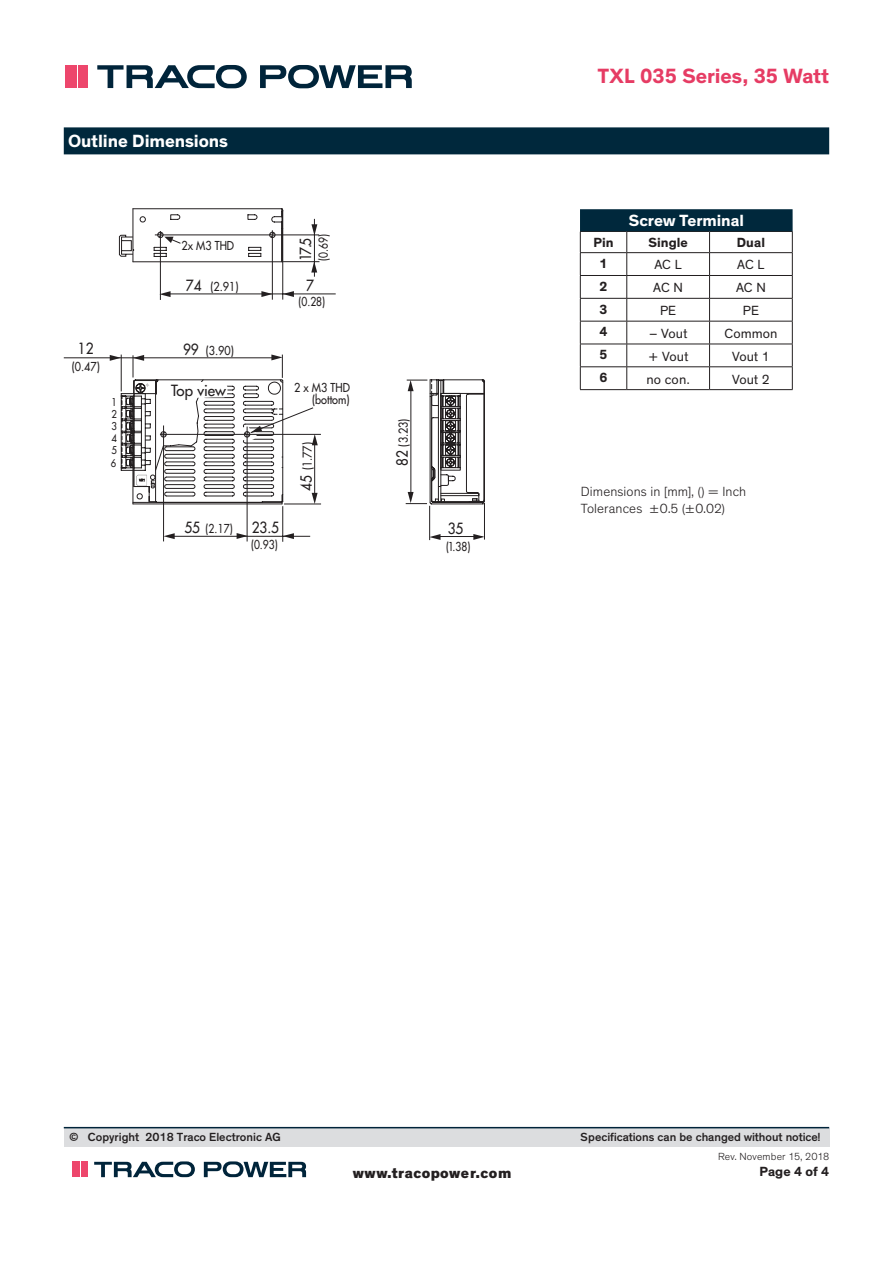
<style>
.page{position:relative;width:893px;height:1263px;background:#fff}
.page>*{position:absolute;margin:0;border:0;box-sizing:border-box;transform-origin:0 0}
.t1{font:700 21px "Theinhardt";letter-spacing:-.005em;color:#e63c64}
.Liste_Titel_Heavy{font:700 18px "Theinhardt";letter-spacing:-.005em;color:#fff}
.t2{font:700 16.5px "Theinhardt";color:#fff}
.t3{font:800 15px "Theinhardt";letter-spacing:.025em;color:#231f20}
.t4{font:15px "Futura";color:#231f20;scale:.9 1}
.t5{font:15px "Futura";color:#231f20}
.Tabelle_Heavy{font:13.5px "Theinhardt";letter-spacing:.01em;color:#231f20}
.Text_light{font:300 13.5px/17.2px "Theinhardt";letter-spacing:.01em;color:#231f20}
.Tabelle_Heavy-2{font:700 13.5px "Theinhardt";letter-spacing:.005em;color:#231f20}
.t6{font:500 12px "Theinhardt";color:#231f20}
.t7{font:12px/12.3px "Futura";color:#231f20;text-align:right;scale:.9 1}
.t8{font:12px "Futura";color:#231f20;scale:.85 1}
.t9{font:300 10.5px "Theinhardt";letter-spacing:.015em;color:#231f20}
.t10{font:10.5px/12.1px "Futura";color:#231f20;text-align:justify;scale:.9 1}
.s1{font-size:15px}
</style>
<div class="page">
<div style="left:64px;top:1128px;width:765px;height:18px;background:#dcdddf"></div>
<hr style="left:64px;top:1127px;width:765px;height:1px;background:#00243a">
<svg style="left:94px;top:1161px;width:101px;height:16px"></svg>
<svg style="left:204px;top:1161px;width:102px;height:16px"></svg>
<div style="left:72px;top:1162px;width:7px;height:15px;background:#ed466c"></div>
<div style="left:81px;top:1162px;width:7px;height:15px;background:#ed466c"></div>
<svg style="left:97px;top:65px;width:150px;height:23px"></svg>
<svg style="left:260px;top:65px;width:152px;height:23px"></svg>
<div style="left:65px;top:65px;width:9px;height:23px;background:#ed466c"></div>
<div style="left:78px;top:65px;width:9px;height:23px;background:#ed466c"></div>
<svg style="left:76px;top:65px;width:1px;height:23px"></svg>
<div style="left:64px;top:127px;width:765px;height:27px;background:#00283c"></div>
<hr style="left:580px;top:231px;width:47px;height:1px;background:#231f20">
<hr style="left:627px;top:231px;width:83px;height:1px;background:#231f20">
<hr style="left:710px;top:231px;width:83px;height:1px;background:#231f20">
<hr style="left:580px;top:252px;width:47px;height:1px;background:#231f20">
<hr style="left:627px;top:252px;width:83px;height:1px;background:#231f20">
<hr style="left:710px;top:252px;width:83px;height:1px;background:#231f20">
<hr style="left:580px;top:275px;width:47px;height:1px;background:#231f20">
<hr style="left:627px;top:275px;width:83px;height:1px;background:#231f20">
<hr style="left:710px;top:275px;width:83px;height:1px;background:#231f20">
<hr style="left:580px;top:298px;width:47px;height:1px;background:#231f20">
<hr style="left:627px;top:298px;width:83px;height:1px;background:#231f20">
<hr style="left:710px;top:298px;width:83px;height:1px;background:#231f20">
<hr style="left:580px;top:321px;width:47px;height:1px;background:#231f20">
<hr style="left:627px;top:321px;width:83px;height:1px;background:#231f20">
<hr style="left:710px;top:321px;width:83px;height:1px;background:#231f20">
<hr style="left:580px;top:344px;width:47px;height:1px;background:#231f20">
<hr style="left:627px;top:344px;width:83px;height:1px;background:#231f20">
<hr style="left:710px;top:344px;width:83px;height:1px;background:#231f20">
<hr style="left:580px;top:366px;width:47px;height:1px;background:#231f20">
<svg style="left:580px;top:232px;width:1px;height:157px"></svg>
<hr style="left:627px;top:366px;width:83px;height:1px;background:#231f20">
<svg style="left:626px;top:232px;width:1px;height:157px"></svg>
<hr style="left:710px;top:366px;width:83px;height:1px;background:#231f20">
<svg style="left:709px;top:232px;width:1px;height:157px"></svg>
<svg style="left:792px;top:232px;width:1px;height:157px"></svg>
<hr style="left:580px;top:389px;width:47px;height:1px;background:#231f20">
<hr style="left:627px;top:389px;width:83px;height:1px;background:#231f20">
<hr style="left:710px;top:389px;width:83px;height:1px;background:#231f20">
<div style="left:580px;top:209px;width:213px;height:22px;background:#00283c"></div>
<svg style="left:461px;top:379px;width:24px;height:124px"></svg>
<hr style="left:64px;top:358px;width:211px;height:1px;background:#231f20">
<hr style="left:484px;top:503px;width:1px;height:37px;background:#231f20">
<hr style="left:429px;top:506px;width:1px;height:34px;background:#231f20">
<svg style="left:473px;top:534px;width:12px;height:6px"></svg>
<svg style="left:429px;top:534px;width:11px;height:6px"></svg>
<hr style="left:437px;top:536px;width:45px;height:1px;background:#231f20">
<svg style="left:163px;top:505px;width:148px;height:37px"></svg>
<svg style="left:110px;top:208px;width:351px;height:297px"></svg>
<p class="Liste_Titel_Heavy" style="left:68px;top:130px;width:162px">Outline Dimensions</p>
<p class="t7" style="left:181px;top:240px;width:60px">2x M3 THD</p>
<p class="t4" style="left:296px;top:261px;width:27px;rotate:-90deg">17.5</p>
<p class="t8" style="left:316px;top:261px;width:34px;rotate:-90deg">(0.69)</p>
<p class="t7" style="left:186px;top:280px;width:60px"><span class="s1">74</span> (2.91)</p>
<p class="t4" style="left:306px;top:276px;width:10px">7</p>
<p class="t8" style="left:299px;top:294px;width:33px">(0.28)</p>
<p class="t4" style="left:78px;top:339px;width:19px">12</p>
<p class="t4" style="left:183px;top:340px;width:19px">99</p>
<p class="t7" style="left:72px;top:361px;width:33px">(0.47)</p>
<p class="t7" style="left:206px;top:344px;width:33px">(3.90)</p>
<p class="t10" style="left:111px;top:396px;width:8px">1</p>
<p class="t10" style="left:111px;top:432px;width:8px">4<br>5<br>6</p>
<p class="t10" style="left:111px;top:408px;width:8px">2</p>
<p class="t10" style="left:111px;top:420px;width:8px">3</p>
<p class="t5" style="left:171px;top:381px;width:56px">Top view</p>
<p class="t8" style="left:184px;top:521px;width:59px"><span class="s1">55</span> (2.17)</p>
<p class="t4" style="left:252px;top:518px;width:32px">23.5</p>
<p class="t8" style="left:251px;top:537px;width:33px">(0.93)</p>
<p class="t7" style="left:294px;top:381px;width:64px">2 x M3 THD (bottom)</p>
<p class="t7" style="left:301px;top:491px;width:55px;rotate:-90deg"><span class="s1">45</span> (1.77)</p>
<p class="t7" style="left:397px;top:447px;width:33px;rotate:-90deg">(3.23)</p>
<p class="t4" style="left:393px;top:466px;width:19px;rotate:-90deg">82</p>
<p class="t4" style="left:448px;top:519px;width:19px">35</p>
<p class="t8" style="left:446px;top:539px;width:30px">(1.38)</p>
<h1 class="t1" style="left:598px;top:63px;width:233px">TXL 035 Series, 35 Watt</h1>
<p class="t2" style="left:629px;top:210px;width:117px">Screw Terminal</p>
<p class="Tabelle_Heavy-2" style="left:593px;top:234px;width:22px">Pin</p>
<p class="Tabelle_Heavy-2" style="left:648px;top:234px;width:41px">Single</p>
<p class="Tabelle_Heavy-2" style="left:737px;top:234px;width:30px">Dual</p>
<p class="Tabelle_Heavy-2" style="left:600px;top:255px;width:9px">1</p>
<p class="Tabelle_Heavy" style="left:654px;top:257px;width:29px">AC L</p>
<p class="Tabelle_Heavy" style="left:737px;top:257px;width:29px">AC L</p>
<p class="Tabelle_Heavy-2" style="left:600px;top:278px;width:9px">2</p>
<p class="Tabelle_Heavy" style="left:653px;top:280px;width:31px">AC N</p>
<p class="Tabelle_Heavy" style="left:736px;top:280px;width:31px">AC N</p>
<p class="Tabelle_Heavy-2" style="left:600px;top:301px;width:9px">3</p>
<p class="Tabelle_Heavy" style="left:660px;top:303px;width:18px">PE</p>
<p class="Tabelle_Heavy" style="left:743px;top:303px;width:18px">PE</p>
<p class="Tabelle_Heavy-2" style="left:600px;top:323px;width:9px">4</p>
<p class="Tabelle_Heavy" style="left:649px;top:326px;width:40px">– Vout</p>
<p class="Tabelle_Heavy" style="left:724px;top:326px;width:55px">Common</p>
<p class="Tabelle_Heavy-2" style="left:600px;top:346px;width:9px">5</p>
<p class="Tabelle_Heavy" style="left:648px;top:348px;width:42px">+ Vout</p>
<p class="Tabelle_Heavy" style="left:732px;top:348px;width:39px">Vout 1</p>
<p class="Tabelle_Heavy-2" style="left:600px;top:369px;width:9px">6</p>
<p class="Tabelle_Heavy" style="left:646px;top:371px;width:45px">no con.</p>
<p class="Tabelle_Heavy" style="left:732px;top:371px;width:39px">Vout 2</p>
<p class="Text_light" style="left:581px;top:483px;width:167px">Dimensions in [mm], () = Inch<br>Tolerances ±0.5 (±0.02)</p>
<p class="t6" style="left:69px;top:1130px;width:213px">© Copyright 2018 Traco Electronic AG</p>
<p class="t6" style="left:581px;top:1130px;width:241px">Specifications can be changed without notice!</p>
<p class="Tabelle_Heavy-2" style="left:759px;top:1163px;width:71px">Page 4 of 4</p>
<p class="t9" style="left:718px;top:1150px;width:112px">Rev. November 15, 2018</p>
<p class="t3" style="left:353px;top:1163px;width:160px">www.tracopower.com</p>
</div>
